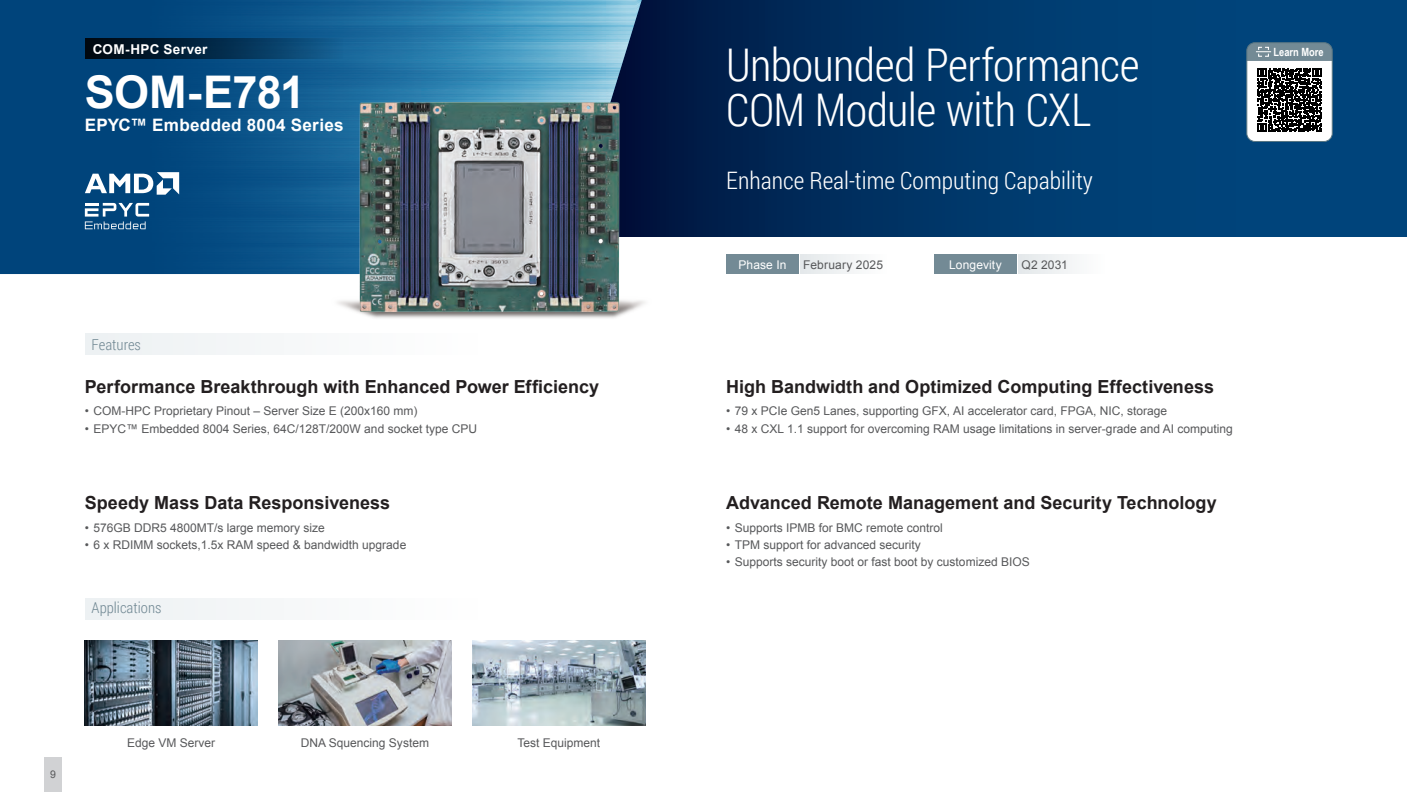
<style>
.page{position:relative;width:1407px;height:792px;background:#fff}
.page>*{position:absolute;margin:0;border:0;box-sizing:border-box;transform-origin:0 0}
.H7{font:300 45px/45px "Roboto Condensed";letter-spacing:-.01em;color:#fff}
.t1{font:700 45px "Arial";letter-spacing:-.015em;color:#fff}
.t2{font:300 24px "Roboto Condensed";color:#fff}
.t3{font:700 18px "Arial";color:#231f20}
.t4{font:700 17.1px "Arial";letter-spacing:.015em;color:#fff}
.t5{font:300 15px "Roboto Condensed";color:#738a95}
.t6{font:700 13.5px "Arial";letter-spacing:.025em;color:#fff}
.h8{font:12px "Arial";color:#57585a}
.t7{font:12px "Arial";letter-spacing:.01em;color:#fff}
.t8{font:700 11.25px "Arial Narrow";color:#fff}
.t9{font:10.65px "Arial";color:#57585a}
</style>
<div class="page">
<svg style="left:645px;top:0;width:761px;height:237px;background:#00376a"></svg>
<div style="left:0;top:0;width:144px;height:274px;background:#00447b"></div>
<img style="left:144px;top:0;width:501px;height:274px">
<div style="left:85px;top:38px;width:257px;height:21px;background:linear-gradient(to right,#000008,#105a8f)"></div>
<img style="left:288px;top:73px;width:402px;height:245px">
<div style="left:726px;top:255px;width:72px;height:19px;background:#738a95"></div>
<div style="left:799px;top:255px;width:88px;height:19px;background:linear-gradient(to right,#e3e8ea,#fefefe)"></div>
<div style="left:933px;top:255px;width:83px;height:19px;background:#738a95"></div>
<div style="left:1017px;top:255px;width:88px;height:19px;background:linear-gradient(to right,#e3e7ea,#fefefe)"></div>
<img style="left:85px;top:640px;width:172px;height:85px">
<img style="left:279px;top:640px;width:172px;height:85px">
<img style="left:472px;top:640px;width:173px;height:85px">
<div style="left:85px;top:598px;width:392px;height:21px;background:#f5f7f8"></div>
<div style="left:85px;top:333px;width:392px;height:22px;background:#f5f7f8"></div>
<svg style="left:85px;top:172px;width:94px;height:22px"></svg>
<svg style="left:85px;top:203px;width:64px;height:26px"></svg>
<div style="left:1246px;top:42px;width:86px;height:100px;border:1px solid #557482;border-radius:8px"></div>
<svg style="left:1246px;top:46px;width:85px;height:95px"></svg>
<div style="left:44px;top:756px;width:17px;height:35px;background:#d1d2d4"></div>
<h1 class="t6" style="left:93px;top:40px;width:116px">COM-HPC Server</h1>
<h2 class="t1" style="left:85px;top:63px;width:222px">SOM-E781</h2>
<h3 class="t4" style="left:85px;top:113px;width:260px">EPYC™ Embedded 8004 Series</h3>
<p class="t5" style="left:92px;top:334px;width:51px">Features</p>
<p class="t3" style="left:85px;top:374px;width:515px">Performance Breakthrough with Enhanced Power Efficiency</p>
<p class="h8" style="left:85px;top:403px;width:334px">• COM-HPC Proprietary Pinout – Server Size E (200x160 mm)</p>
<p class="h8" style="left:85px;top:420px;width:394px">• EPYC™ Embedded 8004 Series, 64C/128T/200W and socket type CPU</p>
<p class="t3" style="left:85px;top:490px;width:307px">Speedy Mass Data Responsiveness</p>
<p class="h8" style="left:85px;top:519px;width:241px">• 576GB DDR5 4800MT/s large memory size</p>
<p class="h8" style="left:85px;top:536px;width:323px">• 6 x RDIMM sockets,1.5x RAM speed &amp; bandwidth upgrade</p>
<p class="t5" style="left:92px;top:597px;width:71px">Applications</p>
<p class="t9" style="left:50px;top:766px;width:7px">9</p>
<p class="h8" style="left:127px;top:734px;width:90px">Edge VM Server</p>
<p class="h8" style="left:301px;top:734px;width:130px">DNA Squencing System</p>
<p class="h8" style="left:517px;top:734px;width:84px">Test Equipment</p>
<p class="H7" style="left:726px;top:41px;width:415px">Unbounded Performance<br>COM Module with CXL</p>
<h6 class="t2" style="left:726px;top:163px;width:368px">Enhance Real-time Computing Capability</h6>
<p class="t7" style="left:738px;top:256px;width:49px">Phase In</p>
<p class="h8" style="left:803px;top:256px;width:81px">February 2025</p>
<p class="t7" style="left:949px;top:256px;width:54px">Longevity</p>
<p class="h8" style="left:1021px;top:256px;width:48px">Q2 2031</p>
<p class="t8" style="left:1273px;top:43px;width:52px">Learn More</p>
<p class="t3" style="left:726px;top:374px;width:489px">High Bandwidth and Optimized Computing Effectiveness</p>
<p class="h8" style="left:726px;top:403px;width:442px">• 79 x PCIe Gen5 Lanes, supporting GFX, AI accelerator card, FPGA, NIC, storage</p>
<p class="h8" style="left:726px;top:420px;width:508px">• 48 x CXL 1.1 support for overcoming RAM usage limitations in server-grade and AI computing</p>
<p class="t3" style="left:726px;top:490px;width:492px">Advanced Remote Management and Security Technology</p>
<p class="h8" style="left:726px;top:519px;width:218px">• Supports IPMB for BMC remote control</p>
<p class="h8" style="left:726px;top:536px;width:196px">• TPM support for advanced security</p>
<p class="h8" style="left:726px;top:554px;width:305px">• Supports security boot or fast boot by customized BIOS</p>
</div>
